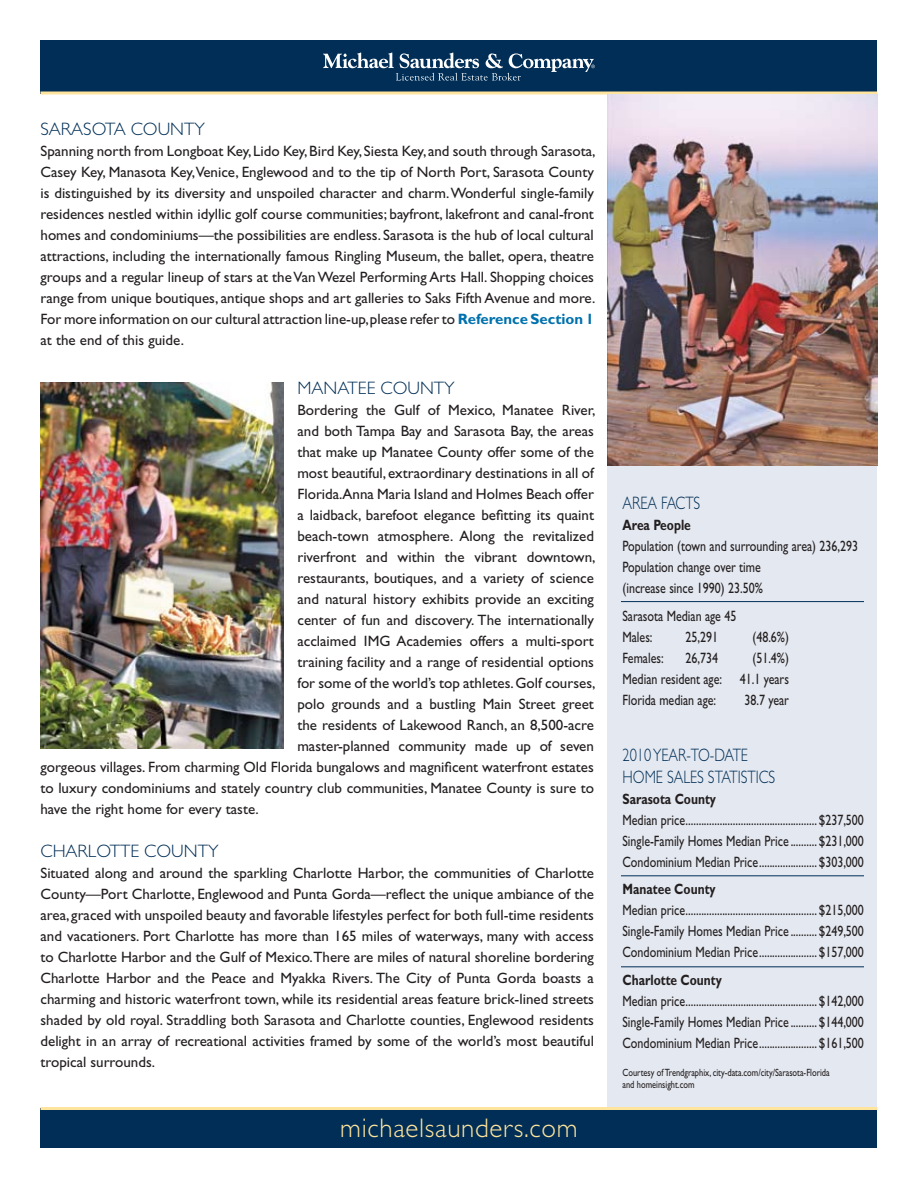
<style>
.page{position:relative;width:918px;height:1188px;background:#fff}
.page>*{position:absolute;margin:0;border:0;box-sizing:border-box;transform-origin:0 0}
.t1{font:300 27px "Gill Sans";letter-spacing:.025em;color:#ffe49d}
.t2{font:300 18px/21.6px "Gill Sans";color:#002e56;scale:.8 1}
.t3{font:300 18px "Gill Sans";color:#002e56}
.t4{font:15px/21px "Gill Sans";color:#231f20;text-align:justify}
.t5{font:15px/21px "Gill Sans";color:#231f20;text-align:justify;scale:.8 1}
.t6{font:700 15px "Gill Sans";color:#231f20;scale:.8 1}
.t7{font:10.5px/12px "Gill Sans";color:#231f20;scale:.8 1}
.s1{font-weight:700;color:#0071ad}
</style>
<div class="page">
<div style="left:40px;top:40px;width:838px;height:54px;background:#002e56"></div>
<svg style="left:323px;top:52px;width:272px;height:29px"></svg>
<hr style="left:40px;top:92px;width:838px;height:2px;background:#ffe49d">
<div style="left:40px;top:1108px;width:838px;height:40px;background:#002e56"></div>
<hr style="left:40px;top:1107px;width:838px;height:3px;background:#ffe49d">
<div style="left:608px;top:94px;width:270px;height:1013px;background:#e4e8f0"></div>
<hr style="left:621px;top:601px;width:243px;height:1px;background:#002e56">
<hr style="left:621px;top:875px;width:243px;height:1px;background:#002e56">
<hr style="left:621px;top:966px;width:243px;height:1px;background:#002e56">
<img style="left:608px;top:94px;width:270px;height:371px">
<img style="left:40px;top:383px;width:244px;height:366px">
<p class="t3" style="left:40px;top:119px;width:163px">SARASOTA COUNTY</p>
<p class="t4" style="left:40px;top:141px;width:557px">Spanning north from Longboat Key, Lido Key, Bird Key, Siesta Key, and south through Sarasota, Casey Key, Manasota Key,Venice, Englewood and to the tip of North Port, Sarasota County is distinguished by its diversity and unspoiled character and charm. Wonderful single-family residences nestled within idyllic golf course communities; bayfront, lakefront and canal-front homes and condominiums—the possibilities are endless. Sarasota is the hub of local cultural attractions, including the internationally famous Ringling Museum, the ballet, opera, theatre groups and a regular lineup of stars at the Van Wezel Performing Arts Hall. Shopping choices range from unique boutiques, antique shops and art galleries to Saks Fifth Avenue and more.<br>For more information on our cultural attraction line-up, please refer to <span class="s1">Reference Section 1 </span>at the end of this guide.</p>
<p class="t3" style="left:297px;top:378px;width:156px">MANATEE COUNTY</p>
<p class="t4" style="left:297px;top:400px;width:300px">Bordering the Gulf of Mexico, Manatee River,</p>
<p class="t4" style="left:297px;top:421px;width:298px">and both Tampa Bay and Sarasota Bay, the areas</p>
<p class="t4" style="left:297px;top:442px;width:298px">that make up Manatee County offer some of the</p>
<p class="t4" style="left:297px;top:463px;width:298px">most beautiful, extraordinary destinations in all of</p>
<p class="t4" style="left:297px;top:484px;width:298px">Florida.Anna Maria Island and Holmes Beach offer</p>
<p class="t4" style="left:297px;top:505px;width:298px">a laidback, barefoot elegance befitting its quaint</p>
<p class="t4" style="left:297px;top:526px;width:298px">beach-town atmosphere. Along the revitalized</p>
<p class="t4" style="left:297px;top:547px;width:300px">riverfront and within the vibrant downtown,</p>
<p class="t4" style="left:297px;top:568px;width:298px">restaurants, boutiques, and a variety of science</p>
<p class="t4" style="left:297px;top:589px;width:298px">and natural history exhibits provide an exciting</p>
<p class="t4" style="left:297px;top:610px;width:298px">center of fun and discovery. The internationally</p>
<p class="t4" style="left:297px;top:631px;width:298px">acclaimed IMG Academies offers a multi-sport</p>
<p class="t4" style="left:297px;top:652px;width:298px">training facility and a range of residential options</p>
<p class="t4" style="left:297px;top:673px;width:300px">for some of the world’s top athletes. Golf courses,</p>
<p class="t4" style="left:297px;top:694px;width:298px">polo grounds and a bustling Main Street greet</p>
<p class="t4" style="left:297px;top:715px;width:298px">the residents of Lakewood Ranch, an 8,500-acre</p>
<p class="t4" style="left:297px;top:736px;width:298px">master-planned community made up of seven</p>
<p class="t4" style="left:40px;top:757px;width:555px">gorgeous villages. From charming Old Florida bungalows and magnificent waterfront estates</p>
<p class="t4" style="left:40px;top:778px;width:555px">to luxury condominiums and stately country club communities, Manatee County is sure to</p>
<p class="t4" style="left:40px;top:799px;width:220px">have the right home for every taste.</p>
<p class="t3" style="left:40px;top:841px;width:177px">CHARLOTTE COUNTY</p>
<p class="t4" style="left:40px;top:862px;width:555px">Situated along and around the sparkling Charlotte Harbor, the communities of Charlotte County—Port Charlotte, Englewood and Punta Gorda—reflect the unique ambiance of the area, graced with unspoiled beauty and favorable lifestyles perfect for both full-time residents and vacationers. Port Charlotte has more than 165 miles of waterways, many with access to Charlotte Harbor and the Gulf of Mexico.There are miles of natural shoreline bordering Charlotte Harbor and the Peace and Myakka Rivers. The City of Punta Gorda boasts a charming and historic waterfront town, while its residential areas feature brick-lined streets shaded by old royal. Straddling both Sarasota and Charlotte counties, Englewood residents delight in an array of recreational activities framed by some of the world’s most beautiful tropical surrounds.</p>
<h1 class="t1" style="left:340px;top:1113px;width:239px">MICHAELSAUNDERS.COM</h1>
<p class="t2" style="left:622px;top:493px;width:99px">AREA FACTS</p>
<p class="t6" style="left:622px;top:516px;width:87px">Area People</p>
<p class="t5" style="left:622px;top:536px;width:296px;text-align:left">Population (town and surrounding area) 236,293<br>Population change over time<br>(increase since 1990) 23.50%</p>
<p class="t5" style="left:622px;top:606px;width:144px">Sarasota Median age 45<br>Males:</p>
<p class="t5" style="left:686px;top:627px;width:42px">25,291</p>
<p class="t5" style="left:752px;top:627px;width:47px">(48.6%)</p>
<p class="t5" style="left:622px;top:648px;width:210px;text-indent:130px">(51.4%)<br>Median resident age: 41.1 years Florida median age:</p>
<p class="t5" style="left:622px;top:648px;width:53px">Females:</p>
<p class="t5" style="left:686px;top:648px;width:42px">26,734</p>
<p class="t5" style="left:744px;top:690px;width:57px">38.7 year</p>
<p class="t2" style="left:622px;top:744px;width:193px">2010 YEAR-TO-DATE<br>H OM E SALES STATISTICS</p>
<p class="t6" style="left:622px;top:790px;width:118px">Sarasota County</p>
<p class="t5" style="left:622px;top:809px;width:303px">Median price.................................................. $237,500<br>Single-Family Homes Median Price .......... $231,000<br>Condominium Median Price...................... $303,000</p>
<p class="t6" style="left:622px;top:881px;width:118px">Manatee County</p>
<p class="t5" style="left:622px;top:900px;width:303px">Median price.................................................. $215,000<br>Single-Family Homes Median Price .......... $249,500<br>Condominium Median Price...................... $157,000</p>
<p class="t6" style="left:622px;top:971px;width:126px">Charlotte County</p>
<p class="t5" style="left:622px;top:991px;width:303px">Median price.................................................. $142,000<br>Single-Family Homes Median Price .......... $144,000<br>Condominium Median Price...................... $161,500</p>
<p class="t7" style="left:622px;top:1066px;width:261px">Courtesy of Trendgraphix, city-data.com/city/Sarasota-Florida and homeinsight.com</p>
</div>
